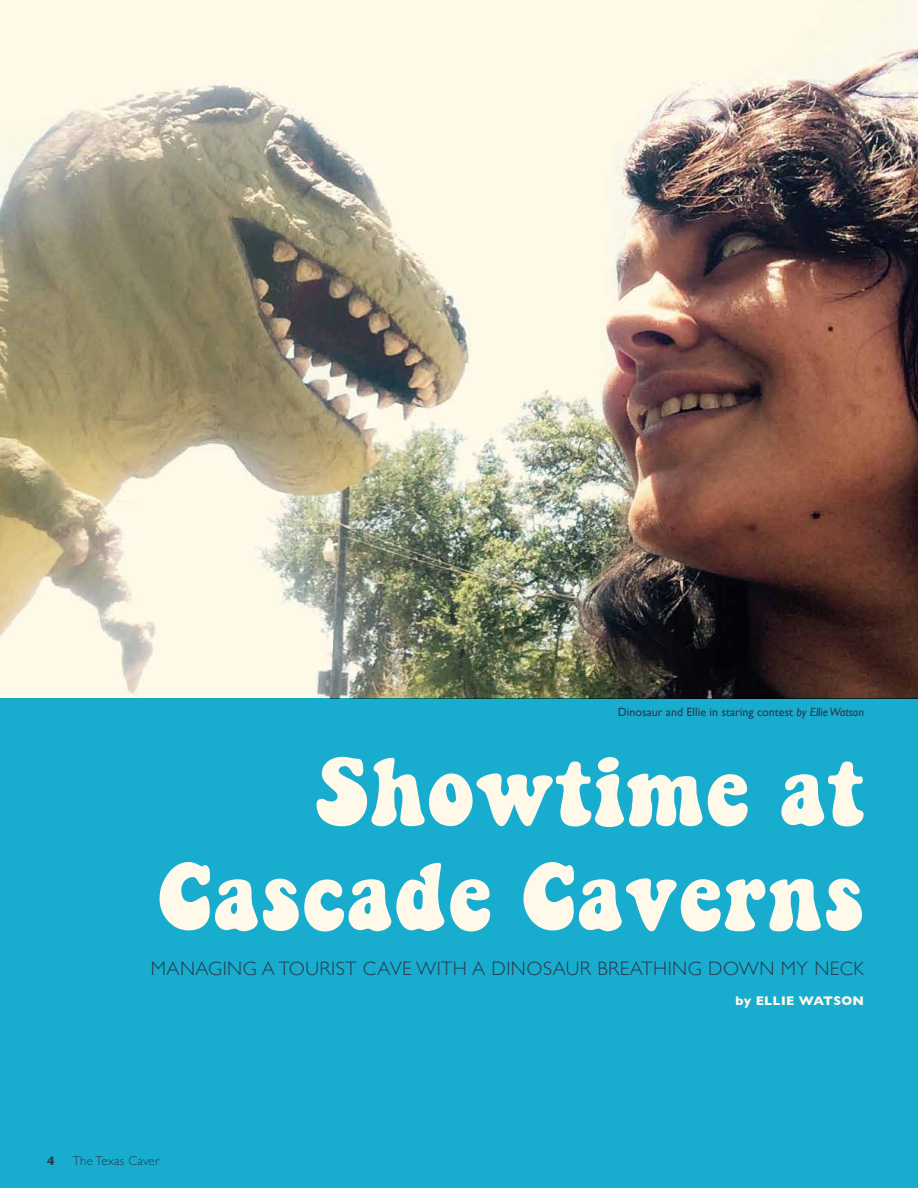
<style>
.page{position:relative;width:918px;height:1188px;background:#fff}
.page>*{position:absolute;margin:0;border:0;box-sizing:border-box;transform-origin:0 0}
.t1{font:90px/105px "Keepon Truckin";letter-spacing:.02em;color:#fff9ea;text-align:right}
.t2{font:300 19.5px "Gill Sans";letter-spacing:.025em;color:#2b374f}
.t3{font:700 12.75px "Gill Sans";letter-spacing:.02em;color:#fff9ea}
.t4{font:300 12.75px "Gill Sans";letter-spacing:.025em;color:#2b374f}
.t5{font:700 12.75px "Gill Sans";color:#2b374f}
.t6{font:12px "Gill Sans";color:#2b374f}
.s1{font-style:italic}
</style>
<div class="page">
<div style="left:0;top:699px;width:918px;height:489px;background:#18adcf"></div>
<img style="left:0;top:0;width:918px;height:698px">
<p class="t6" style="left:618px;top:705px;width:248px">Dinosaur and Ellie in staring contest <span class="s1">by Ellie Watson</span></p>
<h1 class="t1" style="left:158px;top:746px;width:707px">Showtime at<br>Cascade Caverns</h1>
<p class="t2" style="left:151px;top:953px;width:715px">MANAGING A TOURIST CAVE WITH A DINOSAUR BREATHING DOWN MY NECK</p>
<p class="t3" style="left:736px;top:991px;width:127px">BY ELLI E WATSON</p>
<p class="t5" style="left:47px;top:1151px;width:9px">4</p>
<p class="t4" style="left:73px;top:1151px;width:89px">THE TEXAS CAVER</p>
</div>
